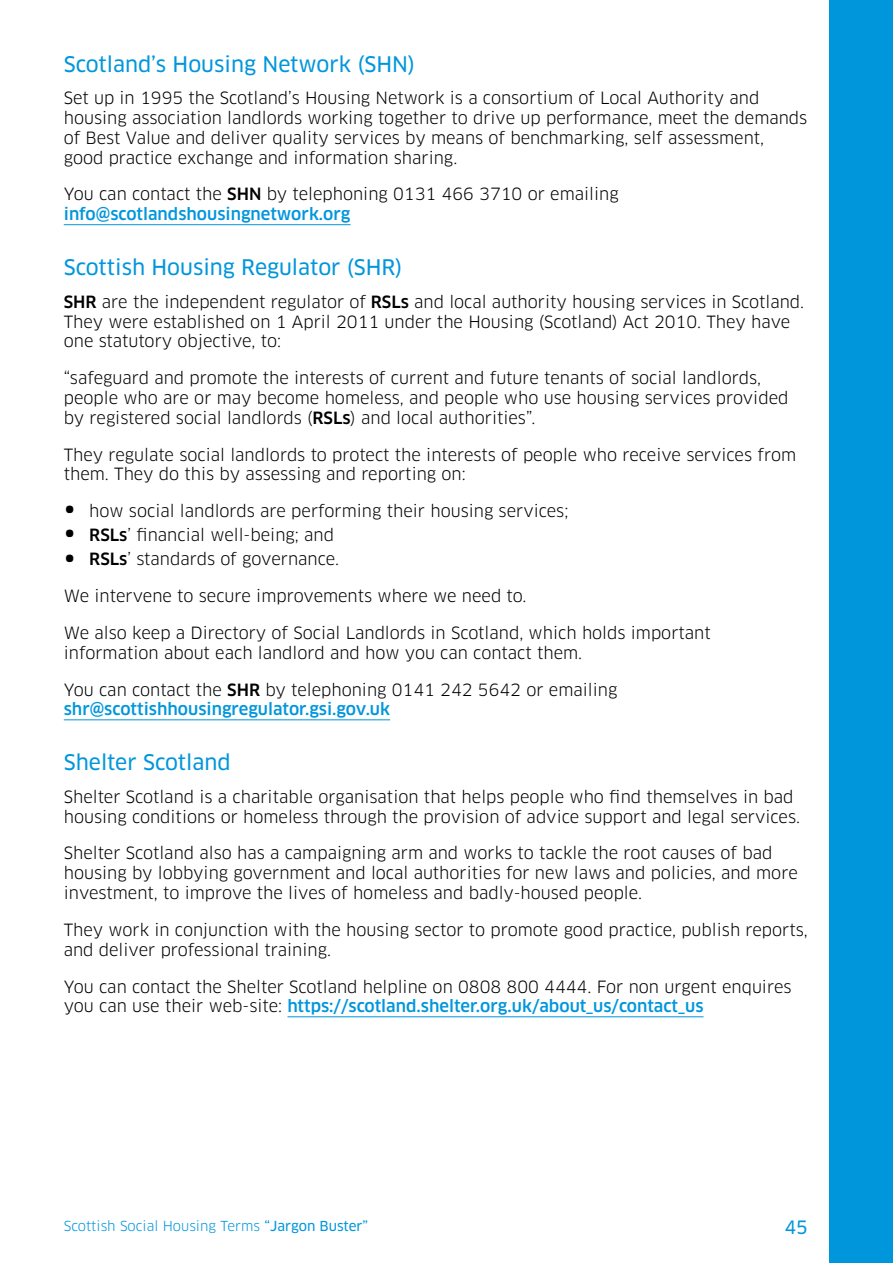
<style>
.page{position:relative;width:893px;height:1263px;background:#fff}
.page>*{position:absolute;margin:0;border:0;box-sizing:border-box;transform-origin:0 0}
.t1{font:21px "Clan News";color:#0096dc}
.t2{font:18px "Clan News";color:#0096dc}
.t3{font:16.5px/19.8px "Clan";color:#000}
.t4{font:13.5px "Clan";color:#0096dc}
.s1{font-weight:500}
.s2{font-weight:500;color:#0096dc}
.s3{font-size:30px}
.s4{font-family:"Clan News"}
</style>
<div class="page">
<div style="left:829px;top:0;width:64px;height:1263px;background:#0096dc"></div>
<hr style="left:64px;top:224px;width:287px;height:1px;background:#0096dc">
<hr style="left:64px;top:719px;width:326px;height:1px;background:#0096dc">
<hr style="left:287px;top:1016px;width:416px;height:1px;background:#0096dc">
<p class="t1" style="left:64px;top:51px;width:353px">Scotland’s Housing Network (SHN)</p>
<p class="t3" style="left:64px;top:88px;width:745px">Set up in 1995 the Scotland’s Housing Network is a consortium of Local Authority and housing association landlords working together to drive up performance, meet the demands of Best Value and deliver quality services by means of benchmarking, self assessment, good practice exchange and information sharing.</p>
<p class="t3" style="left:64px;top:185px;width:556px">You can contact the <span class="s1">SHN</span> by telephoning 0131 466 3710 or emailing <span class="s2">info@scotlandshousingnetwork.org</span></p>
<p class="t1" style="left:64px;top:254px;width:340px">Scottish Housing Regulator (SHR)</p>
<p class="t3" style="left:64px;top:292px;width:742px"><span class="s1">SHR</span> are the independent regulator of <span class="s1">RSLs</span> and local authority housing services in Scotland.<br>They were established on 1 April 2011 under the Housing (Scotland) Act 2010. They have one statutory objective, to:</p>
<p class="t3" style="left:64px;top:368px;width:726px">“safeguard and promote the interests of current and future tenants of social landlords, people who are or may become homeless, and people who use housing services provided by registered social landlords (<span class="s1">RSLs</span>) and local authorities”.</p>
<p class="t3" style="left:64px;top:445px;width:734px">They regulate social landlords to protect the interests of people who receive services from them. They do this by assessing and reporting on:</p>
<p class="t3" style="left:64px;top:501px;width:506px"><span class="s3">•</span> how social landlords are performing their housing services;</p>
<p class="t3" style="left:64px;top:525px;width:272px"><span class="s3">•</span> <span class="s1">RSLs</span>’ financial well-being; and</p>
<p class="t3" style="left:64px;top:550px;width:277px"><span class="s3">•</span> <span class="s1">RSLs</span>’ standards of governance.</p>
<p class="t3" style="left:64px;top:586px;width:464px">We intervene to secure improvements where we need to.</p>
<p class="t3" style="left:64px;top:623px;width:648px">We also keep a Directory of Social Landlords in Scotland, which holds important information about each landlord and how you can contact them.</p>
<p class="t3" style="left:64px;top:680px;width:555px">You can contact the <span class="s1">SHR</span> by telephoning 0141 242 5642 or emailing <span class="s2">shr@scottishhousingregulator.gsi.gov.uk</span></p>
<p class="t1" style="left:64px;top:749px;width:168px">Shelter Scotland</p>
<p class="t3" style="left:64px;top:787px;width:738px">Shelter Scotland is a charitable organisation that helps people who find themselves in bad housing conditions or homeless through the provision of advice support and legal services.</p>
<p class="t3" style="left:64px;top:844px;width:735px">Shelter Scotland also has a campaigning arm and works to tackle the root causes of bad housing by lobbying government and local authorities for new laws and policies, and more investment, to improve the lives of homeless and badly-housed people.</p>
<p class="t3" style="left:64px;top:920px;width:746px">They work in conjunction with the housing sector to promote good practice, publish reports, and deliver professional training.</p>
<p class="t3" style="left:64px;top:977px;width:729px">You can contact the Shelter Scotland helpline on 0808 800 4444. For non urgent enquires you can use their web-site: <span class="s2">https://scotland.shelter.org.uk/about_us/contact_us</span></p>
<p class="t4" style="left:64px;top:1217px;width:306px">Scottish Social Housing Terms <span class="s4">“Jargon Buster”</span></p>
<p class="t2" style="left:785px;top:1217px;width:25px">45</p>
</div>
